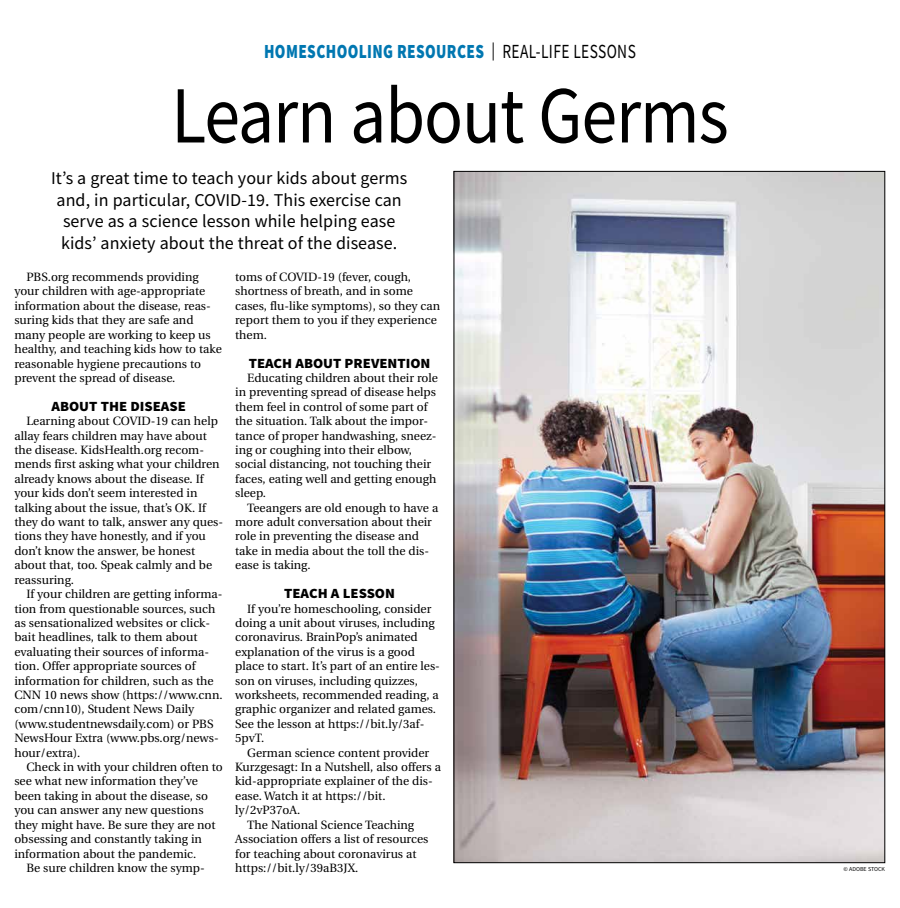
<style>
.page{position:relative;width:900px;height:908px;background:#fff}
.page>*{position:absolute;margin:0;border:0;box-sizing:border-box;transform-origin:0 0}
.t1{font:81px "Source Sans Pro";letter-spacing:-.015em;color:#000;scale:.89 1}
.t2{font:900 20px "Source Sans Pro";letter-spacing:.025em;color:#0077b1;scale:.77 1}
.t3{font:18px/21.6px "Source Sans Pro";letter-spacing:.005em;color:#000;text-align:center}
.t4{font:900 14px "Source Sans Pro";color:#000;scale:1.05 1}
.t5{font:12px/14.4px "Utopia";color:#000}
.t6{font:6px "Source Sans Pro";color:#000}
.s1{font-weight:400;font-size:18px;color:#000}
.s2{font-weight:400;color:#000}
</style>
<div class="page">
<img style="left:456px;top:173px;width:427px;height:687px">
<h2 class="t2" style="left:264px;top:38px;width:484px">HOMESCHOOLING RESOURCES <span class="s1">|</span> <span class="s2">REAL-LIFE LESSONS</span></h2>
<h1 class="t1" style="left:171px;top:64px;width:628px">Learn about Germs</h1>
<h3 class="t3" style="left:51px;top:167px;width:358px">It’s a great time to teach your kids about germs and, in particular, COVID-19. This exercise can serve as a science lesson while helping ease kids’ anxiety about the threat of the disease.</h3>
<p class="t5" style="left:14px;top:270px;width:209px;text-indent:12px">PBS.org recommends providing your children with age-appropriate information about the disease, reas&shy;suring kids that they are safe and many people are working to keep us healthy, and teaching kids how to take reasonable hygiene precautions to prevent the spread of disease.</p>
<p class="t4" style="left:52px;top:396px;width:130px">ABOUT THE DISEASE</p>
<p class="t5" style="left:14px;top:414px;width:210px;text-indent:12px">Learning about COVID-19 can help allay fears children may have about the disease. KidsHealth.org recom&shy;mends first asking what your children already knows about the disease. If your kids don’t seem interested in talking about the issue, that’s OK. If they do want to talk, answer any ques&shy;tions they have honestly, and if you don’t know the answer, be honest about that, too. Speak calmly and be reassuring.</p>
<p class="t5" style="left:14px;top:587px;width:210px;text-indent:12px">If your children are getting informa&shy;tion from questionable sources, such as sensationalized websites or click&shy;bait headlines, talk to them about evaluating their sources of informa&shy;tion. Offer appropriate sources of information for children, such as the CNN 10 news show (https://www.cnn. com/cnn10), Student News Daily (www.studentnewsdaily.com) or PBS NewsHour Extra (www.pbs.org/news&shy;hour/extra).</p>
<p class="t5" style="left:14px;top:759px;width:210px;text-indent:12px">Check in with your children often to see what new information they’ve been taking in about the disease, so you can answer any new questions they might have. Be sure they are not obsessing and constantly taking in information about the pandemic.</p>
<p class="t5" style="left:26px;top:860px;width:180px">Be sure children know the symp-</p>
<p class="t5" style="left:235px;top:270px;width:207px">toms of COVID-19 (fever, cough, shortness of breath, and in some cases, flu-like symptoms), so they can report them to you if they experience them.</p>
<p class="t4" style="left:249px;top:353px;width:175px">TEACH ABOUT PREVENTION</p>
<p class="t5" style="left:235px;top:371px;width:204px;text-indent:12px">Educating children about their role in preventing spread of disease helps them feel in control of some part of the situation. Talk about the impor&shy;tance of proper handwashing, sneez&shy;ing or coughing into their elbow, social distancing, not touching their faces, eating well and getting enough sleep.</p>
<p class="t5" style="left:235px;top:500px;width:205px;text-indent:12px">Teeangers are old enough to have a more adult conversation about their role in preventing the disease and take in media about the toll the dis&shy;ease is taking.</p>
<p class="t4" style="left:284px;top:583px;width:107px">TEACH A LESSON</p>
<p class="t5" style="left:235px;top:601px;width:206px;text-indent:12px">If you’re homeschooling, consider doing a unit about viruses, including coronavirus. BrainPop’s animated explanation of the virus is a good place to start. It’s part of an entire les&shy;son on viruses, including quizzes, worksheets, recommended reading, a graphic organizer and related games.<br>See the lesson at https://bit.ly/3af-5pvT.</p>
<p class="t5" style="left:247px;top:745px;width:184px">German science content provider</p>
<p class="t5" style="left:235px;top:759px;width:207px">Kurzgesagt: In a Nutshell, also offers a</p>
<p class="t5" style="left:235px;top:774px;width:199px">kid-appropriate explainer of the dis-</p>
<p class="t5" style="left:235px;top:788px;width:152px">ease. Watch it at https://bit.</p>
<p class="t5" style="left:235px;top:803px;width:66px">ly/2vP37oA.</p>
<p class="t5" style="left:247px;top:817px;width:169px">The National Science Teaching</p>
<p class="t5" style="left:235px;top:831px;width:195px">Association offers a list of resources</p>
<p class="t5" style="left:235px;top:846px;width:183px">for teaching about coronavirus at</p>
<p class="t5" style="left:235px;top:860px;width:125px">https://bit.ly/39aB3JX.</p>
<p class="t6" style="left:844px;top:865px;width:43px">© ADOBE STOCK</p>
</div>
